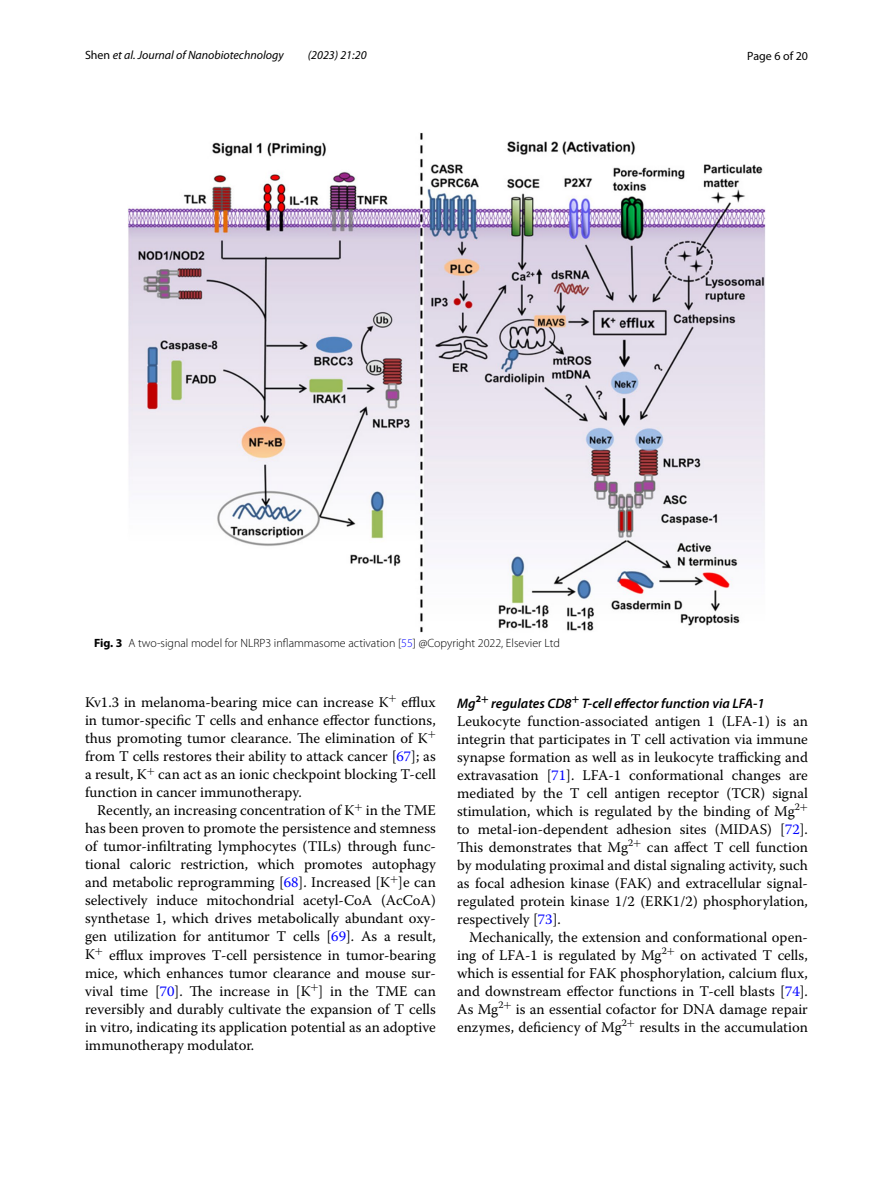
<style>
.page{position:relative;width:893px;height:1187px;background:#fff}
.page>*{position:absolute;margin:0;border:0;box-sizing:border-box;transform-origin:0 0}
.t1{font:14.7px/18px "Warnock Pro";color:#000;text-align:justify}
.t2{font:italic 600 13.8px "Myriad Pro";color:#000}
.t3{font:300 12px "Myriad Pro";color:#000}
.t4{font:italic 12px "Myriad Pro";color:#000}
.t5{font:12px "Myriad Pro";color:#000}
.s1{font-style:normal}
.s2{font-weight:700}
.s3{color:#00f}
</style>
<div class="page">
<img style="left:128px;top:133px;width:637px;height:499px">
<p class="t4" style="left:85px;top:48px;width:200px"><span class="s1">Shen</span> et al. Journal of Nanobiotechnology</p>
<p class="t4" style="left:308px;top:48px;width:60px">(2023) 21:20</p>
<p class="t5" style="left:747px;top:48px;width:62px">Page 6 of 20</p>
<p class="t3" style="left:94px;top:636px;width:467px"><span class="s2">Fig. 3</span> A two-signal model for NLRP3 inflammasome activation [<span class="s3">55</span>] @Copyright 2022, Elsevier Ltd</p>
<p class="t1" style="left:85px;top:693px;width:352px">Kv1.3 in melanoma-bearing mice can increase K<sup>+</sup> efflux in tumor-specific T cells and enhance effector functions, thus promoting tumor clearance. The elimination of K<sup>+ </sup>from T cells restores their ability to attack cancer [<span class="s3">67</span>]; as a result, K<sup>+</sup> can act as an ionic checkpoint blocking T-cell function in cancer immunotherapy.</p>
<p class="t1" style="left:85px;top:801px;width:352px;text-indent:12px">Recently, an increasing concentration of K<sup>+</sup> in the TME has been proven to promote the persistence and stemness of tumor-infiltrating lymphocytes (TILs) through func&shy;tional caloric restriction, which promotes autophagy and metabolic reprogramming [<span class="s3">68</span>]. Increased [K<sup>+</sup>]e can selectively induce mitochondrial acetyl-CoA (AcCoA) synthetase 1, which drives metabolically abundant oxy&shy;gen utilization for antitumor T cells [<span class="s3">69</span>]. As a result, K<sup>+</sup> efflux improves T-cell persistence in tumor-bearing mice, which enhances tumor clearance and mouse sur&shy;vival time [<span class="s3">70</span>]. The increase in [K<sup>+</sup>] in the TME can reversibly and durably cultivate the expansion of T cells in vitro, indicating its application potential as an adoptive immunotherapy modulator.</p>
<p class="t2" style="left:457px;top:694px;width:309px">Mg<sup>2</sup><sup>+</sup> regulates CD8<sup>+</sup> T‑cell effector function via LFA‑1</p>
<p class="t1" style="left:457px;top:712px;width:352px">Leukocyte function-associated antigen 1 (LFA-1) is an integrin that participates in T cell activation via immune synapse formation as well as in leukocyte trafficking and extravasation [<span class="s3">71</span>]. LFA-1 conformational changes are mediated by the T cell antigen receptor (TCR) signal stimulation, which is regulated by the binding of Mg<sup>2</sup><sup>+ </sup>to metal-ion-dependent adhesion sites (MIDAS) [<span class="s3">72</span>].<br>This demonstrates that Mg<sup>2</sup><sup>+</sup> can affect T cell function by modulating proximal and distal signaling activity, such as focal adhesion kinase (FAK) and extracellular signal&shy;regulated protein kinase 1/2 (ERK1/2) phosphorylation, respectively [<span class="s3">73</span>].</p>
<p class="t1" style="left:457px;top:927px;width:352px;text-indent:12px">Mechanically, the extension and conformational open&shy;ing of LFA-1 is regulated by Mg<sup>2</sup><sup>+</sup> on activated T cells, which is essential for FAK phosphorylation, calcium flux, and downstream effector functions in T-cell blasts [<span class="s3">74</span>].<br>As Mg<sup>2</sup><sup>+</sup> is an essential cofactor for DNA damage repair enzymes, deficiency of Mg<sup>2</sup><sup>+</sup> results in the accumulation</p>
</div>
